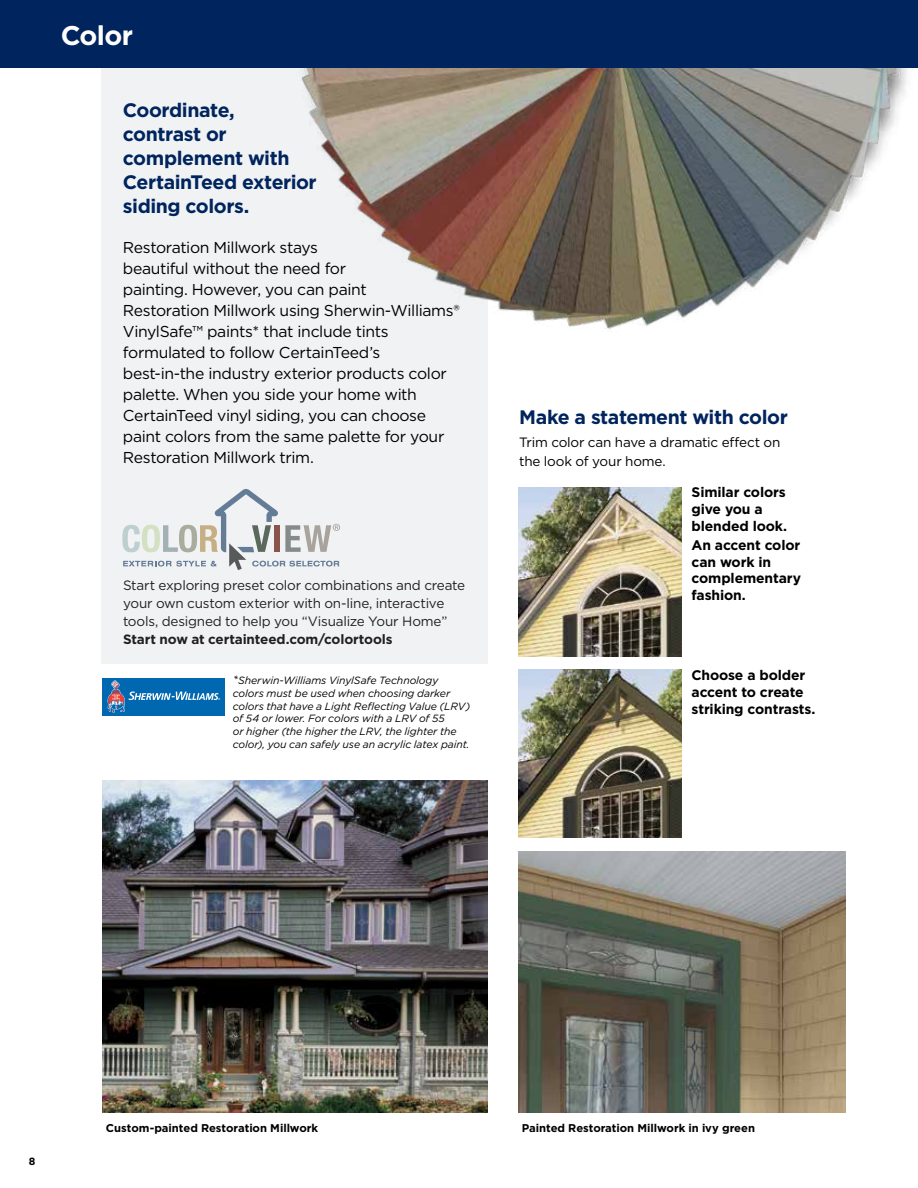
<style>
.page{position:relative;width:918px;height:1188px;background:#fff}
.page>*{position:absolute;margin:0;border:0;box-sizing:border-box;transform-origin:0 0}
.t1{font:700 27px "Gotham";letter-spacing:-.025em;color:#fff}
.t2{font:700 19.5px/24px "Gotham";letter-spacing:-.025em;color:#00245d}
.t3{font:15.75px/21px "Gotham";letter-spacing:-.025em;color:#000}
.t4{font:700 13.95px/16.6px "Gotham";letter-spacing:-.01em;color:#000}
.t5{font:13.5px/18px "Gotham";letter-spacing:-.015em;color:#231f20}
.t6{font:13.5px/18.8px "Gotham";letter-spacing:-.015em;color:#000}
.t7{font:700 13.5px "Gotham";letter-spacing:-.01em;color:#231f20}
.t8{font:700 11.25px "Gotham";letter-spacing:-.005em;color:#000}
.t9{font:italic 10.5px/12.8px "Gotham";letter-spacing:-.01em;color:#000}
.t10{font:700 10.5px "Gotham";color:#000}
.s1{font-size:12px}
</style>
<div class="page">
<div style="left:102px;top:68px;width:386px;height:596px;background:#f0f2f3"></div>
<img style="left:103px;top:781px;width:385px;height:332px">
<img style="left:518px;top:669px;width:164px;height:169px">
<img style="left:518px;top:851px;width:327px;height:262px">
<div style="left:101px;top:676px;width:126px;height:41px;background:linear-gradient(to bottom,#fff,#fff)"></div>
<div style="left:102px;top:678px;width:123px;height:37px;background:#0067b1"></div>
<svg style="left:108px;top:680px;width:112px;height:33px"></svg>
<img style="left:301px;top:68px;width:606px;height:261px">
<img style="left:518px;top:488px;width:164px;height:168px">
<div style="left:0;top:0;width:918px;height:68px;background:#00245d"></div>
<svg style="left:122px;top:489px;width:218px;height:81px"></svg>
<h1 class="t1" style="left:61px;top:17px;width:74px">Color</h1>
<p class="t2" style="left:123px;top:98px;width:195px">Coordinate, contrast or complement with<br>CertainTeed exterior siding colors.</p>
<p class="t3" style="left:123px;top:236px;width:339px">Restoration Millwork stays<br>beautiful without the need for<br>painting. However, you can paint<br>Restoration Millwork using Sherwin-Williams® VinylSafe™ paints* that include tints formulated to follow CertainTeed’s best-in-the industry exterior products color palette. When you side your home with CertainTeed vinyl siding, you can choose paint colors from the same palette for your Restoration Millwork trim.</p>
<p class="t5" style="left:123px;top:576px;width:344px">Start exploring preset color combinations and create your own custom exterior with on-line, interactive tools, designed to help you “Visualize Your Home”</p>
<p class="t7" style="left:123px;top:631px;width:271px">Start now at certainteed.com/colortools</p>
<p class="t9" style="left:233px;top:674px;width:239px"><span class="s1">*</span>Sherwin-Williams VinylSafe Technology colors must be used when choosing darker colors that have a Light Reflecting Value (LRV) of 54 or lower. For colors with a LRV of 55<br>or higher (the higher the LRV, the lighter the color), you can safely use an acrylic latex paint.</p>
<p class="t2" style="left:519px;top:405px;width:270px">Make a statement with color</p>
<p class="t6" style="left:519px;top:433px;width:263px">Trim color can have a dramatic effect on the look of your home.</p>
<p class="t4" style="left:692px;top:484px;width:97px">Similar colors give you a blended look.</p>
<p class="t4" style="left:692px;top:537px;width:111px">An accent color can work in complementary fashion.</p>
<p class="t4" style="left:692px;top:667px;width:125px">Choose a bolder accent to create striking contrasts.</p>
<p class="t10" style="left:29px;top:1155px;width:8px">8</p>
<p class="t8" style="left:106px;top:1121px;width:214px">Custom-painted Restoration Millwork</p>
<p class="t8" style="left:522px;top:1121px;width:235px">Painted Restoration Millwork in ivy green</p>
</div>
